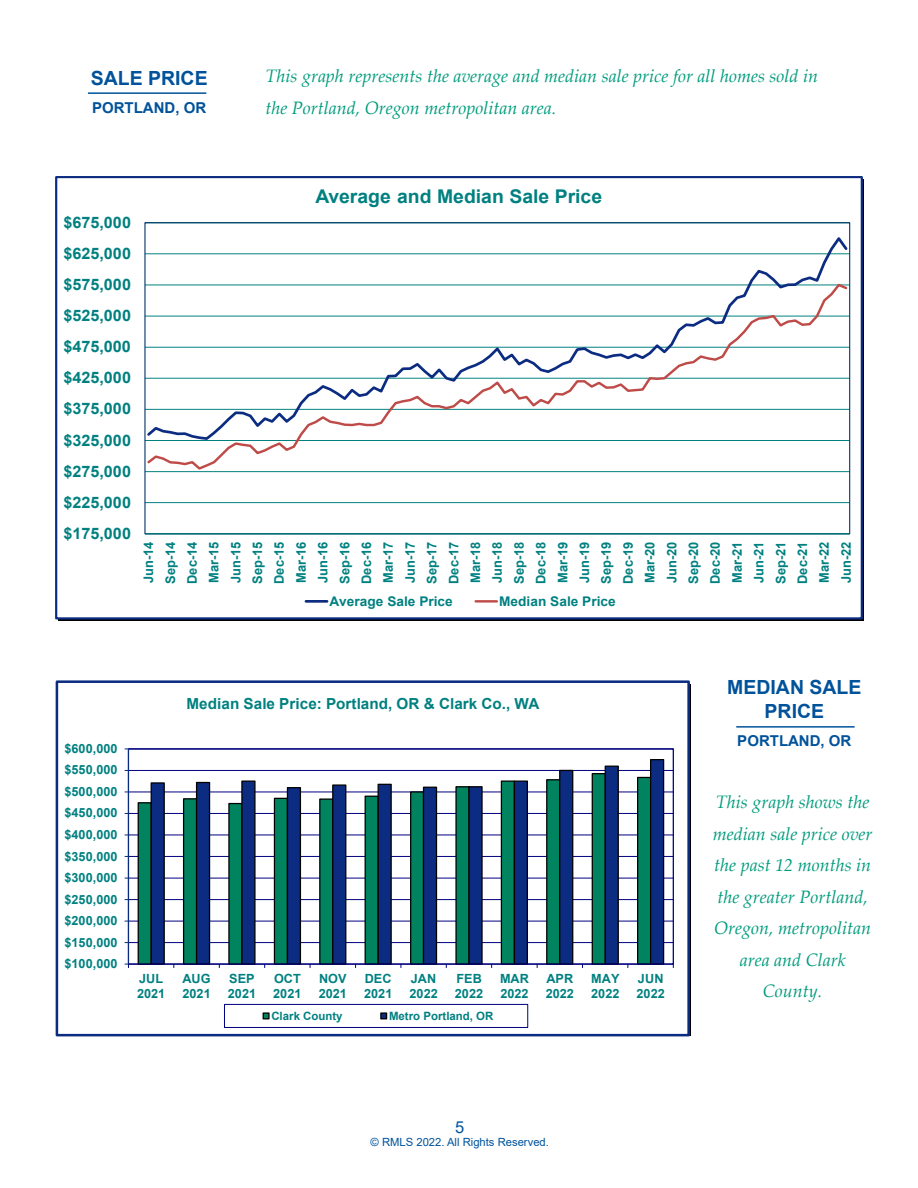
<style>
.page{position:relative;width:918px;height:1188px;background:#fff}
.page>*{position:absolute;margin:0;border:0;box-sizing:border-box;transform-origin:0 0}
.t1{font:700 19.5px/23.4px "Arial";color:#01529a;text-align:center}
.t2{font:700 18.9px "Arial";color:#008080}
.RMLS_Graph_Text{font:italic 18px/31.5px "Palatino Linotype";color:#009c7d}
.t3{font:16.5px "Arial";color:#01539c}
.t4{font:700 15.9px "Arial";color:#008080}
.t5{font:700 15.75px "Arial";color:#008080}
.t6{font:700 15.3px "Arial";color:#008080}
.Location{font:700 15px "Arial";color:#01529a}
.t7{font:700 13.35px "Arial";color:#008080}
.t8{font:700 13.2px/21.8px "Arial";color:#008080;text-align:justify}
.t9{font:700 12.75px "Arial";letter-spacing:-.005em;color:#008080}
.t10{font:700 12.6px "Arial";color:#008080}
.t11{font:700 11.4px "Arial";color:#008080}
.t12{font:11.25px "Arial";color:#01539c}
</style>
<div class="page">
<hr style="left:88px;top:92px;width:118px;height:2px;background:#01539c">
<hr style="left:145px;top:502px;width:705px;height:1px;background:#008080">
<hr style="left:145px;top:471px;width:705px;height:1px;background:#008080">
<hr style="left:145px;top:534px;width:705px;height:1px;background:#008080">
<svg style="left:145px;top:234px;width:705px;height:207px"></svg>
<svg style="left:145px;top:282px;width:704px;height:189px"></svg>
<hr style="left:306px;top:600px;width:21px;height:3px;background:#0c2c82">
<hr style="left:476px;top:600px;width:21px;height:3px;background:#be4b48">
<div style="left:55px;top:176px;width:808px;height:443px;border:2px solid #0c2c82"></div>
<hr style="left:128px;top:942px;width:545px;height:1px;background:#000080">
<hr style="left:128px;top:921px;width:545px;height:1px;background:#000080">
<hr style="left:128px;top:899px;width:545px;height:1px;background:#000080">
<hr style="left:128px;top:878px;width:545px;height:1px;background:#000080">
<hr style="left:128px;top:856px;width:545px;height:1px;background:#000080">
<hr style="left:128px;top:835px;width:545px;height:1px;background:#000080">
<hr style="left:128px;top:813px;width:545px;height:1px;background:#000080">
<hr style="left:128px;top:792px;width:545px;height:1px;background:#000080">
<hr style="left:128px;top:770px;width:545px;height:1px;background:#000080">
<svg style="left:137px;top:791px;width:13px;height:173px;background:#198166"></svg>
<svg style="left:150px;top:759px;width:515px;height:205px"></svg>
<hr style="left:128px;top:749px;width:1px;height:215px;background:#0c2c82">
<hr style="left:128px;top:964px;width:545px;height:1px;background:#000080">
<div style="left:224px;top:1004px;width:304px;height:24px;border:1px solid #000080"></div>
<div style="left:263px;top:1012px;width:7px;height:7px;border:1px solid #000"></div>
<div style="left:380px;top:1012px;width:7px;height:7px;border:1px solid #000"></div>
<div style="left:56px;top:680px;width:634px;height:356px;border:3px solid #0c2c82"></div>
<hr style="left:736px;top:726px;width:119px;height:2px;background:#01539c">
<p class="t1" style="left:91px;top:67px;width:119px">SALE PRICE</p>
<p class="Location" style="left:92px;top:97px;width:116px">PORTLAND, OR</p>
<p class="t5" style="left:63px;top:211px;width:69px">$675,000</p>
<p class="t5" style="left:63px;top:242px;width:69px">$625,000</p>
<p class="t5" style="left:63px;top:273px;width:69px">$575,000</p>
<p class="t5" style="left:63px;top:304px;width:69px">$525,000</p>
<p class="t4" style="left:63px;top:335px;width:69px">$475,000</p>
<p class="t5" style="left:63px;top:367px;width:69px">$425,000</p>
<p class="t5" style="left:63px;top:398px;width:69px">$375,000</p>
<p class="t5" style="left:63px;top:429px;width:69px">$325,000</p>
<p class="t5" style="left:63px;top:460px;width:69px">$275,000</p>
<p class="t5" style="left:63px;top:491px;width:69px">$225,000</p>
<p class="RMLS_Graph_Text" style="left:266px;top:60px;width:554px">This graph represents the average and median sale price for all homes sold in the Portland, Oregon metropolitan area.</p>
<p class="t2" style="left:316px;top:183px;width:288px">Average and Median Sale Price</p>
<p class="t5" style="left:63px;top:522px;width:69px">$175,000</p>
<p class="t8" style="left:138px;top:584px;width:44px;rotate:-90deg">Jun-14<br>Sep-14<br>Dec-14<br>Mar-15<br>Jun-15<br>Sep-15<br>Dec-15<br>Mar-16<br>Jun-16<br>Sep-16<br>Dec-16<br>Mar-17<br>Jun-17<br>Sep-17<br>Dec-17<br>Mar-18<br>Jun-18<br>Sep-18<br>Dec-18<br>Mar-19<br>Jun-19<br>Sep-19<br>Dec-19<br>Mar-20<br>Jun-20<br>Sep-20<br>Dec-20<br>Mar-21<br>Jun-21<br>Sep-21<br>Dec-21<br>Mar-22<br>Jun-22</p>
<p class="t7" style="left:329px;top:592px;width:125px">Average Sale Price</p>
<p class="t7" style="left:499px;top:592px;width:118px">Median Sale Price</p>
<p class="t10" style="left:64px;top:740px;width:54px">$600,000</p>
<p class="t10" style="left:64px;top:761px;width:54px">$550,000</p>
<p class="t6" style="left:187px;top:693px;width:354px">Median Sale Price: Portland, OR &amp; Clark Co., WA</p>
<p class="t1" style="left:727px;top:676px;width:136px">MEDIAN SALE<br>PRICE</p>
<p class="Location" style="left:737px;top:730px;width:116px">PORTLAND, OR</p>
<p class="t10" style="left:64px;top:783px;width:54px">$500,000</p>
<p class="t10" style="left:64px;top:804px;width:54px">$450,000</p>
<p class="t10" style="left:64px;top:826px;width:54px">$400,000</p>
<p class="t10" style="left:64px;top:847px;width:54px">$350,000</p>
<p class="t10" style="left:64px;top:869px;width:54px">$300,000</p>
<p class="t10" style="left:64px;top:890px;width:54px">$250,000</p>
<p class="t10" style="left:64px;top:912px;width:54px">$200,000</p>
<p class="t10" style="left:64px;top:933px;width:54px">$150,000</p>
<p class="t10" style="left:64px;top:955px;width:54px">$100,000</p>
<p class="t10" style="left:139px;top:970px;width:26px">JUL</p>
<p class="t9" style="left:137px;top:984px;width:30px">2021</p>
<p class="t10" style="left:182px;top:970px;width:30px">AUG</p>
<p class="t9" style="left:182px;top:984px;width:30px">2021</p>
<p class="t10" style="left:229px;top:970px;width:27px">SEP</p>
<p class="t9" style="left:228px;top:984px;width:30px">2021</p>
<p class="t10" style="left:274px;top:970px;width:28px">OCT</p>
<p class="t9" style="left:273px;top:984px;width:30px">2021</p>
<p class="t10" style="left:319px;top:970px;width:29px">NOV</p>
<p class="t9" style="left:319px;top:984px;width:30px">2021</p>
<p class="t10" style="left:365px;top:970px;width:28px">DEC</p>
<p class="t9" style="left:364px;top:984px;width:30px">2021</p>
<p class="t10" style="left:411px;top:970px;width:27px">JAN</p>
<p class="t9" style="left:409px;top:984px;width:30px">2022</p>
<p class="t10" style="left:456px;top:970px;width:27px">FEB</p>
<p class="t9" style="left:455px;top:984px;width:30px">2022</p>
<p class="t10" style="left:500px;top:970px;width:30px">MAR</p>
<p class="t9" style="left:500px;top:984px;width:30px">2022</p>
<p class="t10" style="left:546px;top:970px;width:28px">APR</p>
<p class="t9" style="left:546px;top:984px;width:30px">2022</p>
<p class="t11" style="left:271px;top:1008px;width:73px">Clark County</p>
<p class="t11" style="left:389px;top:1008px;width:106px">Metro Portland, OR</p>
<p class="t10" style="left:591px;top:970px;width:30px">MAY</p>
<p class="t9" style="left:591px;top:984px;width:30px">2022</p>
<p class="t10" style="left:638px;top:970px;width:27px">JUN</p>
<p class="t9" style="left:637px;top:984px;width:30px">2022</p>
<p class="t3" style="left:455px;top:1115px;width:11px">5</p>
<p class="t12" style="left:371px;top:1135px;width:180px">© RMLS 2022. All Rights Reserved.</p>
<p class="RMLS_Graph_Text" style="left:713px;top:786px;width:161px;text-align:center">This graph shows the median sale price over the past 12 months in the greater Portland,<br>Oregon, metropolitan area and Clark<br>County.</p>
</div>
